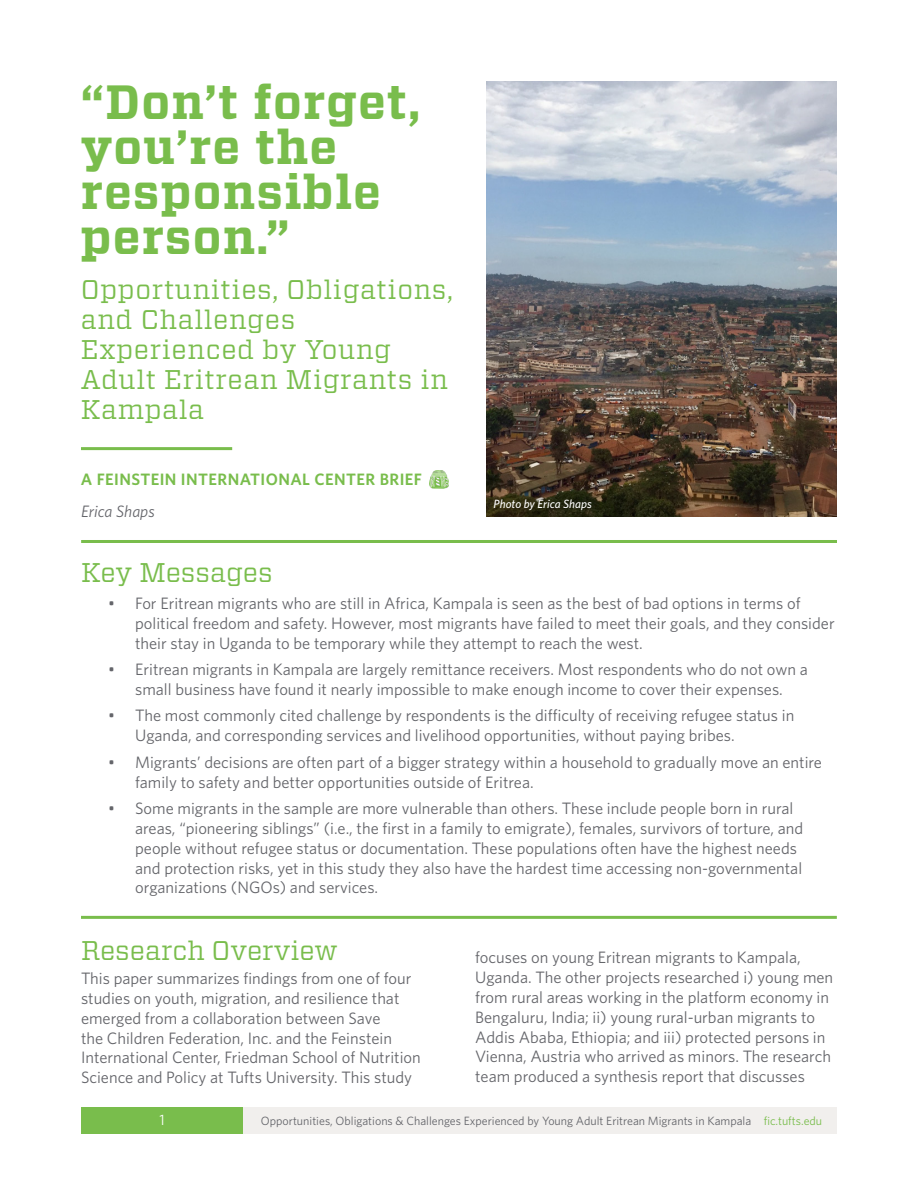
<style>
.page{position:relative;width:918px;height:1188px;background:#fff}
.page>*{position:absolute;margin:0;border:0;box-sizing:border-box;transform-origin:0 0}
.t1{font:700 48px/45px "Vitesse";letter-spacing:.025em;color:#79bd4c}
.t2{font:27px/30px "Vitesse";letter-spacing:.025em;color:#79bd4c}
.t3{font:27px "Vitesse";color:#79bd4c}
.t4{font:16.5px/19.8px "Whitney";color:#64656a}
.t5{font:600 16.5px "Whitney";letter-spacing:.025em;color:#79bd4c}
.t6{font:italic 16.5px "Whitney";color:#64656a}
.t7{font:15px "Whitney";color:#fff}
.t8{font:12px "Whitney";color:#64656a}
.t9{font:italic 500 12px "Whitney";color:#fff}
.t10{font:12px "Whitney";color:#79bd4c}
</style>
<div class="page">
<div style="left:81px;top:1107px;width:162px;height:27px;background:#79bd4c"></div>
<div style="left:243px;top:1107px;width:594px;height:27px;background:#f1efed"></div>
<hr style="left:81px;top:447px;width:151px;height:3px;background:#79bd4c">
<img style="left:430px;top:471px;width:19px;height:18px">
<img style="left:486px;top:81px;width:351px;height:435px">
<hr style="left:81px;top:540px;width:756px;height:3px;background:#79bd4c">
<hr style="left:81px;top:916px;width:756px;height:3px;background:#79bd4c">
<p class="t1" style="left:81px;top:81px;width:341px">“Don’t forget, you’re the responsible person.”</p>
<p class="t2" style="left:81px;top:275px;width:374px">Opportunities, Obligations, and Challenges<br>Experienced by Young<br>Adult Eritrean Migrants in<br>Kampala</p>
<p class="t5" style="left:81px;top:468px;width:343px">A FEINSTEIN INTERNATIONAL CENTER BRIEF</p>
<p class="t6" style="left:81px;top:500px;width:75px">Erica Shaps</p>
<p class="t9" style="left:494px;top:496px;width:100px">Photo by Erica Shaps</p>
<p class="t3" style="left:81px;top:554px;width:193px">Key Messages</p>
<p class="t4" style="left:135px;top:593px;width:701px;text-indent:-27px">• For Eritrean migrants who are still in Africa, Kampala is seen as the best of bad options in terms of political freedom and safety. However, most migrants have failed to meet their goals, and they consider their stay in Uganda to be temporary while they attempt to reach the west.</p>
<p class="t4" style="left:108px;top:659px;width:701px;text-align:center">• Eritrean migrants in Kampala are largely remittance receivers. Most respondents who do not own a small business have found it nearly impossible to make enough income to cover their expenses.</p>
<p class="t4" style="left:135px;top:705px;width:661px;text-indent:-27px">• The most commonly cited challenge by respondents is the difficulty of receiving refugee status in<br>Uganda, and corresponding services and livelihood opportunities, without paying bribes.</p>
<p class="t4" style="left:135px;top:752px;width:688px;text-indent:-27px">• Migrants’ decisions are often part of a bigger strategy within a household to gradually move an entire family to safety and better opportunities outside of Eritrea.</p>
<p class="t4" style="left:135px;top:798px;width:670px;text-indent:-27px">• Some migrants in the sample are more vulnerable than others. These include people born in rural areas, “pioneering siblings” (i.e., the first in a family to emigrate), females, survivors of torture, and people without refugee status or documentation. These populations often have the highest needs and protection risks, yet in this study they also have the hardest time accessing non-governmental organizations (NGOs) and services.</p>
<p class="t3" style="left:81px;top:932px;width:258px">Research Overview</p>
<p class="t4" style="left:81px;top:968px;width:341px">This paper summarizes findings from one of four studies on youth, migration, and resilience that emerged from a collaboration between Save<br>the Children Federation, Inc. and the Feinstein International Center, Friedman School of Nutrition Science and Policy at Tufts University. This study</p>
<p class="t4" style="left:475px;top:947px;width:360px">focuses on young Eritrean migrants to Kampala, Uganda. The other projects researched i) young men from rural areas working in the platform economy in Bengaluru, India; ii) young rural-urban migrants to Addis Ababa, Ethiopia; and iii) protected persons in Vienna, Austria who arrived as minors. The research team produced a synthesis report that discusses</p>
<p class="t7" style="left:159px;top:1110px;width:7px">1</p>
<p class="t8" style="left:261px;top:1112px;width:492px">Opportunities, Obligations &amp; Challenges Experienced by Young Adult Eritrean Migrants in Kampala</p>
<p class="t10" style="left:764px;top:1112px;width:60px">fic.tufts.edu</p>
</div>
